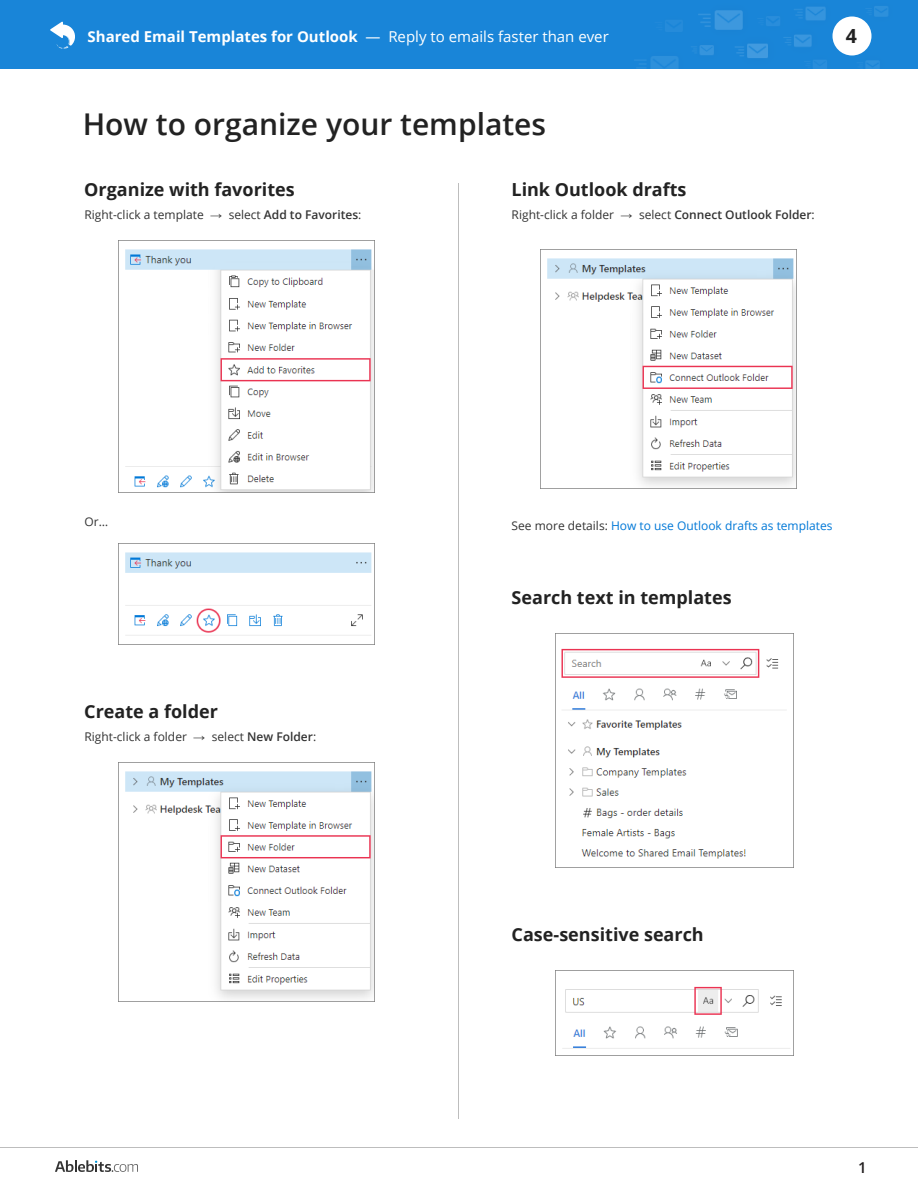
<style>
.page{position:relative;width:918px;height:1188px;background:#fff}
.page>*{position:absolute;margin:0;border:0;box-sizing:border-box;transform-origin:0 0}
.t1{font:600 30px "Open Sans";color:#222}
.t2{font:700 19.5px "Open Sans";color:#222}
.t3{font:700 18px "Open Sans";color:#222}
.t4{font:700 15px "Open Sans";color:#fff}
.t5{font:600 15px "Open Sans";color:#231f20}
.t6{font:12px "Open Sans";color:#333}
.t7{font:12px "Open Sans";color:#0078d7}
.s1{font-weight:400}
.s2{font-family:"Arial"}
.s3{font-weight:600}
.s4{color:#333}
</style>
<div class="page">
<hr style="left:458px;top:183px;width:1px;height:936px;background:#bdbdbd">
<div style="left:0;top:0;width:918px;height:69px;background:#1985d8"></div>
<svg style="left:50px;top:22px;width:25px;height:27px"></svg>
<img style="left:634px;top:6px;width:254px;height:63px">
<div style="left:832px;top:16px;width:40px;height:40px;background:#fff;border-radius:50%"></div>
<svg style="left:55px;top:1160px;width:83px;height:12px"></svg>
<hr style="left:0;top:1147px;width:918px;height:1px;background:#bdbdbd">
<img style="left:118px;top:241px;width:257px;height:251px">
<img style="left:118px;top:544px;width:257px;height:101px">
<img style="left:118px;top:763px;width:257px;height:238px">
<img style="left:540px;top:250px;width:256px;height:238px">
<img style="left:555px;top:971px;width:235px;height:84px">
<img style="left:555px;top:634px;width:238px;height:234px">
<p class="t4" style="left:88px;top:26px;width:523px">Shared Email Templates for Outlook <span class="s1">— Reply to emails faster than ever</span></p>
<h2 class="t2" style="left:846px;top:22px;width:13px">4</h2>
<h1 class="t1" style="left:83px;top:103px;width:465px">How to organize your templates</h1>
<h3 class="t3" style="left:84px;top:177px;width:212px">Organize with favorites</h3>
<p class="t6" style="left:84px;top:206px;width:279px">Right-click a template <span class="s2">→</span> select <span class="s3">Add to Favorites</span>:</p>
<p class="t6" style="left:84px;top:514px;width:25px">Or…</p>
<h3 class="t3" style="left:84px;top:699px;width:135px">Create a folder</h3>
<p class="t6" style="left:84px;top:728px;width:233px">Right-click a folder <span class="s2">→</span> select <span class="s3">New Folder</span>:</p>
<h3 class="t3" style="left:512px;top:177px;width:177px">Link Outlook drafts</h3>
<p class="t6" style="left:512px;top:206px;width:305px">Right-click a folder <span class="s2">→</span> select <span class="s3">Connect Outlook Folder</span>:</p>
<p class="t7" style="left:512px;top:518px;width:322px"><span class="s4">See more details:</span> How to use Outlook drafts as templates</p>
<h3 class="t3" style="left:512px;top:585px;width:221px">Search text in templates</h3>
<h3 class="t3" style="left:512px;top:922px;width:194px">Case-sensitive search</h3>
<p class="t5" style="left:858px;top:1158px;width:10px">1</p>
</div>
